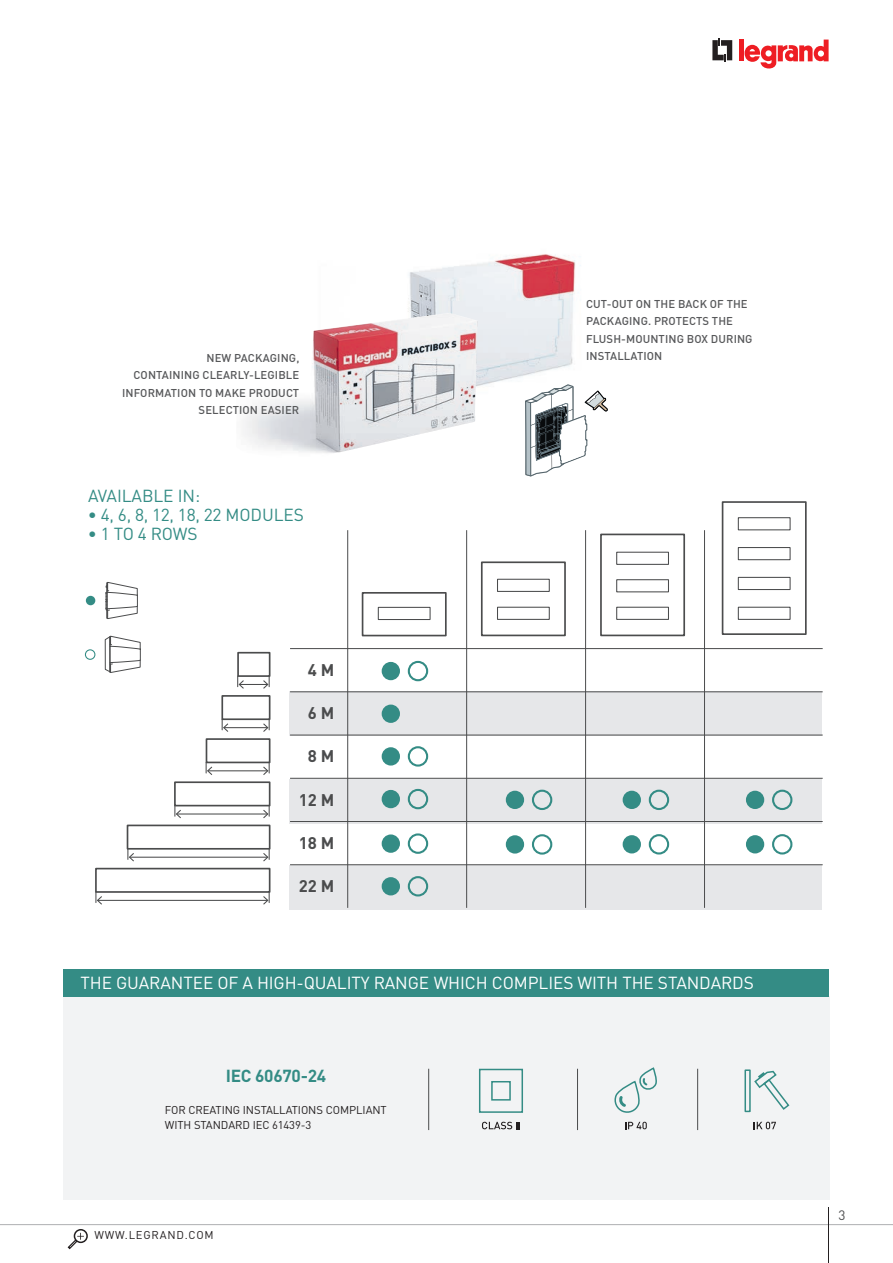
<style>
.page{position:relative;width:893px;height:1263px;background:#fff}
.page>*{position:absolute;margin:0;border:0;box-sizing:border-box;transform-origin:0 0}
.t1{font:17.25px "DIN Pro";letter-spacing:-.005em;color:#fff}
.t2{font:17.25px "DIN Pro";letter-spacing:-.005em;color:#348c85}
.t3{font:700 17.25px "DIN Pro";letter-spacing:-.015em;color:#348c85}
.t4{font:700 16.65px "DIN Pro";color:#4b4c4d}
.t5{font:13.5px "DIN Pro";color:#4b4c4d}
.t6{font:500 11.25px/17.2px "DIN Pro";letter-spacing:.01em;color:#57585a;text-align:right}
.t7{font:11.25px/15.8px "DIN Pro";letter-spacing:-.005em;color:#231f20}
.t8{font:11.25px "DIN Pro";letter-spacing:.07em;color:#231f20}
</style>
<div class="page">
<svg style="left:712px;top:38px;width:20px;height:24px"></svg>
<hr style="left:739px;top:40px;width:4px;height:21px;background:#ee1d23">
<svg style="left:745px;top:40px;width:84px;height:29px"></svg>
<hr style="left:828px;top:1208px;width:1px;height:55px;background:#231f20">
<hr style="left:829px;top:1224px;width:64px;height:1px;background:#939598">
<hr style="left:0;top:1224px;width:828px;height:1px;background:#939598">
<div style="left:74px;top:1229px;width:14px;height:14px;border:2px solid #231f20;border-radius:50%"></div>
<svg style="left:67px;top:1233px;width:17px;height:17px"></svg>
<div style="left:290px;top:691px;width:532px;height:45px;background:#e6e7e9"></div>
<div style="left:290px;top:779px;width:532px;height:44px;background:#e6e7e9"></div>
<div style="left:290px;top:865px;width:532px;height:45px;background:#e6e7e9"></div>
<hr style="left:347px;top:530px;width:1px;height:378px;background:#4b4c4d">
<hr style="left:466px;top:530px;width:1px;height:378px;background:#4b4c4d">
<hr style="left:585px;top:530px;width:1px;height:378px;background:#4b4c4d">
<hr style="left:704px;top:530px;width:1px;height:378px;background:#4b4c4d">
<hr style="left:290px;top:648px;width:533px;height:1px;background:#4b4c4d">
<hr style="left:290px;top:691px;width:533px;height:1px;background:#4b4c4d">
<hr style="left:290px;top:734px;width:533px;height:1px;background:#4b4c4d">
<hr style="left:290px;top:778px;width:533px;height:1px;background:#4b4c4d">
<hr style="left:290px;top:821px;width:533px;height:1px;background:#4b4c4d">
<hr style="left:290px;top:864px;width:533px;height:1px;background:#4b4c4d">
<div style="left:362px;top:592px;width:85px;height:44px;border:2px solid #4b4c4d"></div>
<div style="left:378px;top:607px;width:53px;height:13px;border:1px solid #4b4c4d"></div>
<div style="left:481px;top:561px;width:85px;height:75px;border:2px solid #4b4c4d"></div>
<div style="left:497px;top:607px;width:53px;height:13px;border:1px solid #4b4c4d"></div>
<div style="left:497px;top:579px;width:53px;height:13px;border:1px solid #4b4c4d"></div>
<div style="left:600px;top:534px;width:85px;height:102px;border:2px solid #4b4c4d"></div>
<div style="left:616px;top:607px;width:53px;height:13px;border:1px solid #4b4c4d"></div>
<div style="left:616px;top:579px;width:53px;height:13px;border:1px solid #4b4c4d"></div>
<div style="left:616px;top:552px;width:53px;height:13px;border:1px solid #4b4c4d"></div>
<div style="left:722px;top:501px;width:85px;height:134px;border:2px solid #4b4c4d"></div>
<div style="left:738px;top:607px;width:53px;height:13px;border:1px solid #4b4c4d"></div>
<div style="left:738px;top:577px;width:53px;height:13px;border:1px solid #4b4c4d"></div>
<div style="left:738px;top:547px;width:53px;height:13px;border:1px solid #4b4c4d"></div>
<div style="left:738px;top:517px;width:53px;height:13px;border:1px solid #4b4c4d"></div>
<div style="left:382px;top:877px;width:18px;height:18px;background:#348c85;border-radius:50%"></div>
<div style="left:408px;top:876px;width:20px;height:20px;border:2px solid #348c85;border-radius:50%"></div>
<div style="left:382px;top:834px;width:18px;height:19px;background:#348c85;border-radius:50%"></div>
<div style="left:408px;top:833px;width:20px;height:21px;border:2px solid #348c85;border-radius:50%"></div>
<div style="left:382px;top:790px;width:18px;height:18px;background:#348c85;border-radius:50%"></div>
<div style="left:408px;top:789px;width:20px;height:20px;border:2px solid #348c85;border-radius:50%"></div>
<div style="left:506px;top:835px;width:18px;height:18px;background:#348c85;border-radius:50%"></div>
<div style="left:532px;top:834px;width:20px;height:21px;border:2px solid #348c85;border-radius:50%"></div>
<div style="left:506px;top:791px;width:18px;height:18px;background:#348c85;border-radius:50%"></div>
<div style="left:532px;top:790px;width:20px;height:20px;border:2px solid #348c85;border-radius:50%"></div>
<div style="left:623px;top:791px;width:18px;height:18px;background:#348c85;border-radius:50%"></div>
<div style="left:649px;top:790px;width:20px;height:20px;border:2px solid #348c85;border-radius:50%"></div>
<div style="left:623px;top:835px;width:18px;height:18px;background:#348c85;border-radius:50%"></div>
<div style="left:649px;top:834px;width:20px;height:20px;border:2px solid #348c85;border-radius:50%"></div>
<div style="left:746px;top:791px;width:18px;height:18px;background:#348c85;border-radius:50%"></div>
<div style="left:772px;top:790px;width:20px;height:20px;border:2px solid #348c85;border-radius:50%"></div>
<div style="left:746px;top:835px;width:18px;height:18px;background:#348c85;border-radius:50%"></div>
<div style="left:772px;top:834px;width:20px;height:20px;border:2px solid #348c85;border-radius:50%"></div>
<div style="left:382px;top:747px;width:18px;height:18px;background:#348c85;border-radius:50%"></div>
<div style="left:408px;top:746px;width:20px;height:21px;border:2px solid #348c85;border-radius:50%"></div>
<div style="left:382px;top:704px;width:18px;height:19px;background:#348c85;border-radius:50%"></div>
<div style="left:382px;top:662px;width:18px;height:18px;background:#348c85;border-radius:50%"></div>
<div style="left:408px;top:661px;width:20px;height:20px;border:2px solid #348c85;border-radius:50%"></div>
<div style="left:237px;top:652px;width:33px;height:25px;border:2px solid #4b4c4d"></div>
<svg style="left:237px;top:676px;width:33px;height:13px"></svg>
<div style="left:221px;top:695px;width:49px;height:25px;border:2px solid #4b4c4d"></div>
<hr style="left:224px;top:727px;width:43px;height:1px;background:#4b4c4d">
<svg style="left:222px;top:719px;width:6px;height:13px"></svg>
<svg style="left:263px;top:719px;width:7px;height:13px"></svg>
<div style="left:206px;top:738px;width:64px;height:25px;border:2px solid #4b4c4d"></div>
<hr style="left:208px;top:770px;width:59px;height:1px;background:#4b4c4d">
<svg style="left:206px;top:762px;width:6px;height:13px"></svg>
<svg style="left:263px;top:762px;width:7px;height:13px"></svg>
<div style="left:174px;top:781px;width:96px;height:25px;border:2px solid #4b4c4d"></div>
<hr style="left:177px;top:813px;width:90px;height:1px;background:#4b4c4d">
<svg style="left:174px;top:806px;width:7px;height:12px"></svg>
<svg style="left:263px;top:806px;width:7px;height:12px"></svg>
<div style="left:127px;top:824px;width:143px;height:26px;border:2px solid #4b4c4d"></div>
<hr style="left:130px;top:857px;width:137px;height:1px;background:#4b4c4d">
<svg style="left:127px;top:849px;width:7px;height:12px"></svg>
<svg style="left:263px;top:849px;width:7px;height:12px"></svg>
<div style="left:95px;top:868px;width:175px;height:25px;border:2px solid #4b4c4d"></div>
<hr style="left:98px;top:900px;width:169px;height:1px;background:#4b4c4d">
<svg style="left:95px;top:892px;width:7px;height:13px"></svg>
<svg style="left:263px;top:892px;width:7px;height:13px"></svg>
<img style="left:408px;top:254px;width:173px;height:132px">
<svg style="left:105px;top:582px;width:33px;height:37px"></svg>
<div style="left:86px;top:596px;width:9px;height:9px;background:#348c85;border-radius:50%"></div>
<svg style="left:104px;top:635px;width:37px;height:38px"></svg>
<div style="left:85px;top:649px;width:10px;height:11px;border:1px solid #348c85;border-radius:50%"></div>
<img style="left:243px;top:313px;width:235px;height:140px">
<svg style="left:525px;top:384px;width:83px;height:93px"></svg>
<div style="left:64px;top:996px;width:766px;height:203px;background:#f2f3f4"></div>
<div style="left:64px;top:969px;width:765px;height:28px;background:#348c85"></div>
<svg style="left:625px;top:1122px;width:22px;height:7px"></svg>
<svg style="left:614px;top:1068px;width:43px;height:45px"></svg>
<svg style="left:754px;top:1122px;width:22px;height:7px"></svg>
<svg style="left:754px;top:1070px;width:36px;height:40px"></svg>
<div style="left:744px;top:1069px;width:7px;height:43px;border:2px solid #348c85"></div>
<hr style="left:577px;top:1069px;width:1px;height:61px;background:#4b4c4d">
<hr style="left:428px;top:1069px;width:1px;height:61px;background:#4b4c4d">
<hr style="left:697px;top:1069px;width:1px;height:61px;background:#4b4c4d">
<div style="left:479px;top:1069px;width:44px;height:44px;border:2px solid #348c85"></div>
<div style="left:491px;top:1081px;width:20px;height:19px;border:2px solid #348c85"></div>
<svg style="left:482px;top:1122px;width:38px;height:7px"></svg>
<p class="t6" style="left:122px;top:349px;width:179px">NEW PACKAGING,<br>CONTAINING CLEARLY-LEGIBLE<br>INFORMATION TO MAKE PRODUCT<br>SELECTION EASIER</p>
<h1 class="t2" style="left:88px;top:484px;width:114px">AVAILABLE IN:</h1>
<h1 class="t2" style="left:88px;top:503px;width:217px">• 4, 6, 8, 12, 18, 22 MODULES</h1>
<h1 class="t2" style="left:88px;top:522px;width:111px">• 1 TO 4 ROWS</h1>
<h2 class="t4" style="left:308px;top:659px;width:28px">4 M</h2>
<h2 class="t4" style="left:308px;top:702px;width:28px">6 M</h2>
<h2 class="t4" style="left:308px;top:745px;width:28px">8 M</h2>
<h2 class="t4" style="left:299px;top:788px;width:37px">12 M</h2>
<h2 class="t4" style="left:299px;top:831px;width:37px">18 M</h2>
<h2 class="t4" style="left:299px;top:875px;width:37px">22 M</h2>
<p class="t6" style="left:586px;top:295px;width:168px;text-align:left">CUT-OUT ON THE BACK OF THE<br>PACKAGING. PROTECTS THE<br>FLUSH-MOUNTING BOX DURING<br>INSTALLATION</p>
<h1 class="t1" style="left:81px;top:971px;width:675px">THE GUARANTEE OF A HIGH-QUALITY RANGE WHICH COMPLIES WITH THE STANDARDS</h1>
<h1 class="t3" style="left:226px;top:1064px;width:102px">IEC 60670-24</h1>
<p class="t7" style="left:165px;top:1101px;width:223px">FOR CREATING INSTALLATIONS COMPLIANT<br>WITH STANDARD IEC 61439-3</p>
<p class="t8" style="left:94px;top:1227px;width:121px">WWW.LEGRAND.COM</p>
<p class="t5" style="left:839px;top:1206px;width:9px">3</p>
</div>
